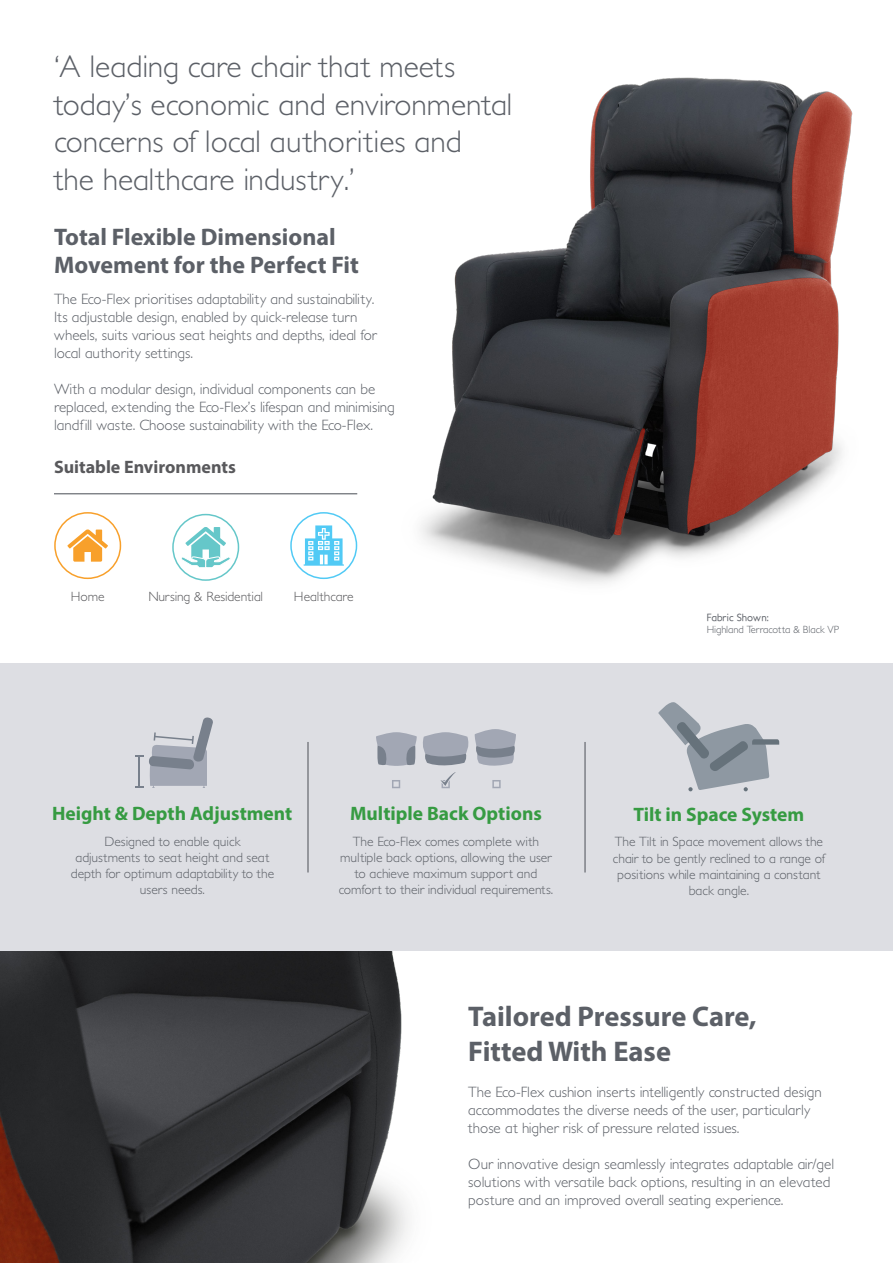
<style>
.page{position:relative;width:893px;height:1263px;background:#fff}
.page>*{position:absolute;margin:0;border:0;box-sizing:border-box;transform-origin:0 0}
.t1{font:300 31.5px "Petita";color:#5c6067}
.Subtitle_Text{font:700 28.5px "Myriad Pro";color:#5c6067}
.Paragraph{font:700 28.5px "Myriad Pro";color:#5c6067}
.Subtitle_Text-2{font:700 24px "Myriad Pro";color:#5c6067}
.t2{font:700 19.5px "Myriad Pro";color:#369b42}
.t3{font:700 18px "Myriad Pro";color:#59595c}
.Paragraph-2{font:300 15px/18px "Petita";color:#5c6067}
.t4{font:300 13.5px/16.2px "Petita";color:#5c6067;text-align:center}
.t5{font:300 13.5px "Petita";color:#59595c}
.Paragraph-3{font:300 10.5px "Petita";color:#5c6067}
.Paragraph-4{font:500 10.5px "Petita";color:#5c6067}
</style>
<div class="page">
<img style="left:117px;top:77px;width:736px;height:507px">
<img style="left:0;top:951px;width:409px;height:312px">
<div style="left:0;top:663px;width:893px;height:288px;background:#dddee3"></div>
<hr style="left:307px;top:742px;width:2px;height:130px;background:#5c6067">
<hr style="left:584px;top:742px;width:2px;height:130px;background:#5c6067">
<svg style="left:376px;top:729px;width:140px;height:59px"></svg>
<svg style="left:135px;top:755px;width:8px;height:2px"></svg>
<svg style="left:135px;top:786px;width:8px;height:2px"></svg>
<hr style="left:138px;top:756px;width:2px;height:31px;background:#78808c">
<svg style="left:149px;top:717px;width:64px;height:71px"></svg>
<svg style="left:658px;top:702px;width:121px;height:89px"></svg>
<svg style="left:172px;top:514px;width:67px;height:67px"></svg>
<hr style="left:54px;top:493px;width:303px;height:1px;background:#5c6067">
<svg style="left:54px;top:512px;width:67px;height:67px"></svg>
<svg style="left:290px;top:512px;width:67px;height:67px"></svg>
<p class="t1" style="left:54px;top:48px;width:403px">‘A leading care chair that meets</p>
<p class="t1" style="left:54px;top:86px;width:460px">today’s economic and environmental</p>
<p class="t1" style="left:54px;top:123px;width:409px">concerns of local authorities and</p>
<p class="t1" style="left:54px;top:161px;width:302px">the healthcare industry.’</p>
<p class="Subtitle_Text-2" style="left:54px;top:221px;width:283px">Total Flexible Dimensional</p>
<p class="Subtitle_Text-2" style="left:54px;top:250px;width:306px">Movement for the Perfect Fit</p>
<p class="Paragraph-2" style="left:54px;top:290px;width:322px">The Eco-Flex prioritises adaptability and sustainability.</p>
<p class="Paragraph-2" style="left:54px;top:308px;width:305px">Its adjustable design, enabled by quick-release turn</p>
<p class="Paragraph-2" style="left:54px;top:326px;width:324px">wheels, suits various seat heights and depths, ideal for</p>
<p class="Paragraph-2" style="left:54px;top:344px;width:141px">local authority settings.</p>
<p class="Paragraph-2" style="left:54px;top:380px;width:323px">With a modular design, individual components can be</p>
<p class="Paragraph-2" style="left:54px;top:398px;width:342px">replaced, extending the Eco-Flex’s lifespan and minimising landfill waste. Choose sustainability with the Eco-Flex.</p>
<p class="t3" style="left:54px;top:455px;width:183px">Suitable Environments</p>
<p class="t5" style="left:71px;top:589px;width:35px">Home</p>
<p class="t5" style="left:294px;top:589px;width:61px">Healthcare</p>
<p class="t5" style="left:148px;top:589px;width:116px">Nursing &amp; Residential</p>
<p class="Paragraph-4" style="left:707px;top:611px;width:63px">Fabric Shown:</p>
<p class="Paragraph-3" style="left:707px;top:624px;width:134px">Highland Terracotta &amp; Black VP</p>
<p class="t2" style="left:52px;top:801px;width:242px">Height &amp; Depth Adjustment</p>
<p class="t4" style="left:105px;top:833px;width:137px">Designed to enable quick</p>
<p class="t4" style="left:71px;top:850px;width:205px">adjustments to seat height and seat depth for optimum adaptability to the</p>
<p class="t4" style="left:140px;top:882px;width:67px">users needs.</p>
<p class="t2" style="left:350px;top:801px;width:193px">Multiple Back Options</p>
<p class="t4" style="left:353px;top:833px;width:188px">The Eco-Flex comes complete with</p>
<p class="t4" style="left:340px;top:850px;width:213px">multiple back options, allowing the user to achieve maximum support and</p>
<p class="t4" style="left:339px;top:882px;width:216px">comfort to their individual requirements.</p>
<p class="t2" style="left:633px;top:801px;width:172px">Tilt in Space System</p>
<p class="t4" style="left:613px;top:834px;width:214px">The Tilt in Space movement allows the chair to be gently reclined to a range of positions while maintaining a constant</p>
<p class="t4" style="left:689px;top:883px;width:62px">back angle.</p>
<p class="Subtitle_Text" style="left:468px;top:998px;width:290px">Tailored Pressure Care,</p>
<p class="Paragraph" style="left:468px;top:1032px;width:204px">Fitted With Ease</p>
<p class="Paragraph-2" style="left:468px;top:1083px;width:355px">The Eco-Flex cushion inserts intelligently constructed design accommodates the diverse needs of the user, particularly</p>
<p class="Paragraph-2" style="left:468px;top:1119px;width:273px">those at higher risk of pressure related issues.</p>
<p class="Paragraph-2" style="left:468px;top:1155px;width:367px">Our innovative design seamlessly integrates adaptable air/gel solutions with versatile back options, resulting in an elevated posture and an improved overall seating experience.</p>
</div>
